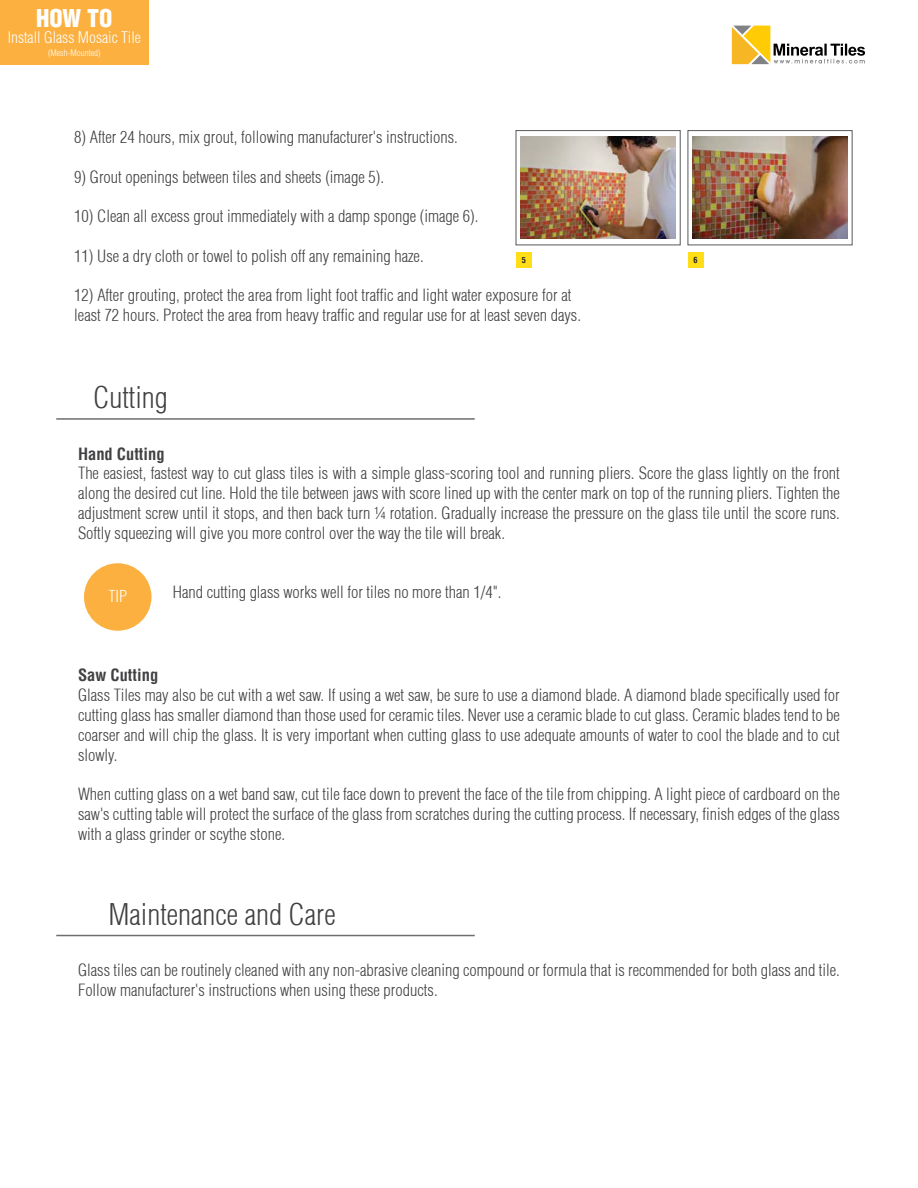
<style>
.page{position:relative;width:918px;height:1188px;background:#fff}
.page>*{position:absolute;margin:0;border:0;box-sizing:border-box;transform-origin:0 0}
.t1{font:300 condensed 29.25px "Helvetica";color:#414042}
.t2{font:900 condensed 24px "Helvetica";color:#fff}
.t3{font:300 condensed 16.5px/19.8px "Helvetica";color:#414042;text-align:justify}
.t4{font:700 condensed 16.5px "Helvetica";color:#414042}
.t5{font:300 condensed 16.05px "Helvetica";color:#fff}
.t6{font:300 condensed 15.6px "Helvetica";color:#fff}
.t7{font:300 condensed 8.85px "Helvetica";color:#fff}
.t8{font:700 condensed 8.25px "Helvetica";color:#231f20}
</style>
<div class="page">
<div style="left:0;top:0;width:149px;height:65px;background:#fbb040"></div>
<hr style="left:56px;top:418px;width:419px;height:2px;background:#6d6e71">
<hr style="left:56px;top:935px;width:419px;height:1px;background:#6d6e71">
<div style="left:84px;top:563px;width:68px;height:68px;background:#fbb040;border-radius:50%"></div>
<img style="left:521px;top:137px;width:154px;height:102px">
<div style="left:516px;top:130px;width:164px;height:115px;border:1px solid #58595b"></div>
<img style="left:693px;top:137px;width:154px;height:102px">
<div style="left:688px;top:130px;width:164px;height:115px;border:1px solid #58595b"></div>
<svg style="left:732px;top:26px;width:133px;height:38px"></svg>
<div style="left:516px;top:252px;width:16px;height:16px;background:#ffde17"></div>
<div style="left:688px;top:252px;width:15px;height:16px;background:#ffde17"></div>
<h2 class="t2" style="left:36px;top:3px;width:78px">HOW TO</h2>
<p class="t6" style="left:8px;top:28px;width:135px">Install Glass Mosaic Tile</p>
<p class="t7" style="left:48px;top:47px;width:54px">(Mesh-Mounted)</p>
<p class="t3" style="left:74px;top:127px;width:385px">8) After 24 hours, mix grout, following manufacturer's instructions.</p>
<p class="t3" style="left:74px;top:167px;width:311px">9) Grout openings between tiles and sheets (image 5).</p>
<p class="t3" style="left:74px;top:206px;width:406px">10) Clean all excess grout immediately with a damp sponge (image 6).</p>
<p class="t3" style="left:74px;top:246px;width:351px">11) Use a dry cloth or towel to polish off any remaining haze.</p>
<p class="t3" style="left:74px;top:285px;width:508px">12) After grouting, protect the area from light foot traffic and light water exposure for at least 72 hours. Protect the area from heavy traffic and regular use for at least seven days.</p>
<p class="t8" style="left:522px;top:254px;width:6px">5</p>
<p class="t8" style="left:694px;top:254px;width:6px">6</p>
<h1 class="t1" style="left:93px;top:379px;width:76px">Cutting</h1>
<p class="t4" style="left:78px;top:443px;width:88px">Hand Cutting</p>
<p class="t3" style="left:78px;top:463px;width:763px">The easiest, fastest way to cut glass tiles is with a simple glass-scoring tool and running pliers. Score the glass lightly on the front along the desired cut line. Hold the tile between jaws with score lined up with the center mark on top of the running pliers. Tighten the adjustment screw until it stops, and then back turn ¼ rotation. Gradually increase the pressure on the glass tile until the score runs.<br>Softly squeezing will give you more control over the way the tile will break.</p>
<p class="t5" style="left:108px;top:586px;width:20px">TIP</p>
<p class="t3" style="left:173px;top:583px;width:330px">Hand cutting glass works well for tiles no more than 1/4".</p>
<p class="t4" style="left:78px;top:665px;width:82px">Saw Cutting</p>
<p class="t3" style="left:78px;top:685px;width:763px">Glass Tiles may also be cut with a wet saw. If using a wet saw, be sure to use a diamond blade. A diamond blade specifically used for cutting glass has smaller diamond than those used for ceramic tiles. Never use a ceramic blade to cut glass. Ceramic blades tend to be coarser and will chip the glass. It is very important when cutting glass to use adequate amounts of water to cool the blade and to cut slowly.</p>
<p class="t3" style="left:78px;top:784px;width:764px">When cutting glass on a wet band saw, cut tile face down to prevent the face of the tile from chipping. A light piece of cardboard on the saw's cutting table will protect the surface of the glass from scratches during the cutting process. If necessary, finish edges of the glass with a glass grinder or scythe stone.</p>
<h1 class="t1" style="left:108px;top:896px;width:229px">Maintenance and Care</h1>
<p class="t3" style="left:78px;top:960px;width:763px">Glass tiles can be routinely cleaned with any non-abrasive cleaning compound or formula that is recommended for both glass and tile.<br>Follow manufacturer's instructions when using these products.</p>
</div>
